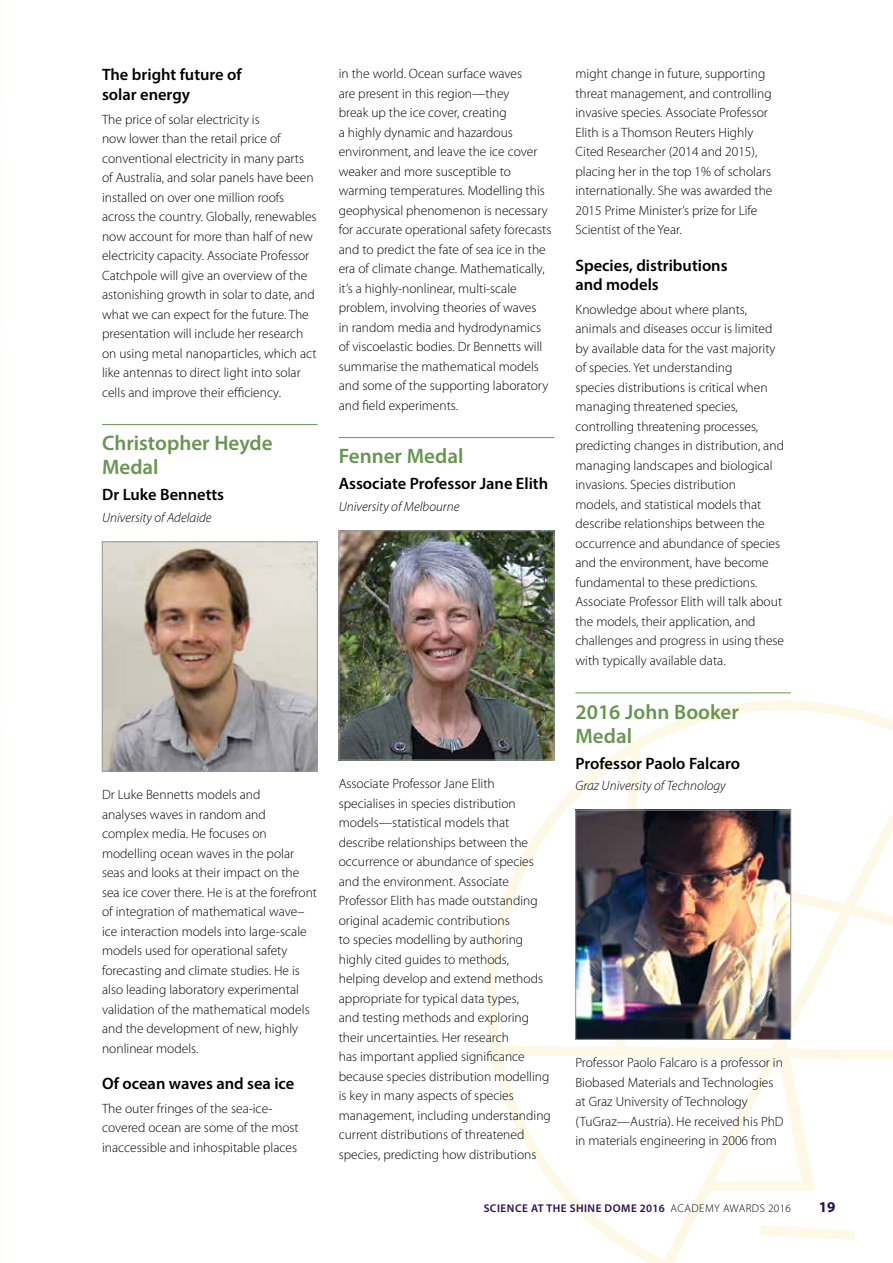
<style>
.page{position:relative;width:893px;height:1263px;background:#fff}
.page>*{position:absolute;margin:0;border:0;box-sizing:border-box;transform-origin:0 0}
.t1{font:600 21px/24px "Myriad Pro";color:#689550}
.t2{font:600 16.5px/19.5px "Myriad Pro";color:#000}
.t3{font:700 15px "Myriad Pro";color:#2a0d54}
.t4{font:300 13.5px/19.5px "Myriad Pro";color:#000}
.t5{font:italic 300 13.5px "Myriad Pro";color:#000}
.t6{font:600 11.25px "Myriad Pro";letter-spacing:.045em;color:#2a0d54}
.s1{font-weight:300;color:#000}
</style>
<div class="page">
<svg style="left:486px;top:700px;width:407px;height:563px"></svg>
<hr style="left:102px;top:424px;width:215px;height:1px;background:#689550">
<img style="left:104px;top:544px;width:211px;height:225px">
<div style="left:102px;top:542px;width:215px;height:229px;border:1px solid #939598"></div>
<hr style="left:339px;top:437px;width:215px;height:1px;background:#689550">
<img style="left:341px;top:533px;width:211px;height:225px">
<div style="left:339px;top:531px;width:215px;height:229px;border:1px solid #939598"></div>
<hr style="left:575px;top:692px;width:216px;height:1px;background:#689550">
<img style="left:577px;top:812px;width:212px;height:225px">
<div style="left:575px;top:810px;width:216px;height:229px;border:1px solid #939598"></div>
<p class="t2" style="left:102px;top:65px;width:141px">The bright future of solar energy</p>
<p class="t4" style="left:102px;top:109px;width:216px">The price of solar electricity is<br>now lower than the retail price of conventional electricity in many parts of Australia, and solar panels have been installed on over one million roofs across the country. Globally, renewables now account for more than half of new electricity capacity. Associate Professor Catchpole will give an overview of the astonishing growth in solar to date, and what we can expect for the future. The presentation will include her research on using metal nanoparticles, which act like antennas to direct light into solar cells and improve their efficiency.</p>
<h1 class="t1" style="left:102px;top:431px;width:172px">Christopher Heyde<br>Medal</h1>
<p class="t2" style="left:102px;top:485px;width:124px">Dr Luke Bennetts</p>
<p class="t5" style="left:102px;top:509px;width:111px">University of Adelaide</p>
<p class="t4" style="left:102px;top:785px;width:216px">Dr Luke Bennetts models and<br>analyses waves in random and<br>complex media. He focuses on modelling ocean waves in the polar seas and looks at their impact on the sea ice cover there. He is at the forefront of integration of mathematical wave– ice interaction models into large-scale models used for operational safety forecasting and climate studies. He is also leading laboratory experimental validation of the mathematical models and the development of new, highly nonlinear models.</p>
<p class="t2" style="left:102px;top:1073px;width:194px">Of ocean waves and sea ice</p>
<p class="t4" style="left:102px;top:1098px;width:198px">The outer fringes of the sea-ice&shy;covered ocean are some of the most inaccessible and inhospitable places</p>
<p class="t4" style="left:339px;top:64px;width:214px">in the world. Ocean surface waves<br>are present in this region—they<br>break up the ice cover, creating<br>a highly dynamic and hazardous environment, and leave the ice cover weaker and more susceptible to warming temperatures. Modelling this geophysical phenomenon is necessary for accurate operational safety forecasts and to predict the fate of sea ice in the era of climate change. Mathematically, it’s a highly-nonlinear, multi-scale problem, involving theories of waves<br>in random media and hydrodynamics of viscoelastic bodies. Dr Bennetts will summarise the mathematical models and some of the supporting laboratory and field experiments.</p>
<h1 class="t1" style="left:339px;top:444px;width:126px">Fenner Medal</h1>
<p class="t2" style="left:339px;top:474px;width:211px">Associate Professor Jane Elith</p>
<p class="t5" style="left:339px;top:498px;width:122px">University of Melbourne</p>
<p class="t4" style="left:339px;top:774px;width:214px">Associate Professor Jane Elith specialises in species distribution models—statistical models that describe relationships between the occurrence or abundance of species and the environment. Associate Professor Elith has made outstanding original academic contributions<br>to species modelling by authoring highly cited guides to methods, helping develop and extend methods appropriate for typical data types,<br>and testing methods and exploring their uncertainties. Her research<br>has important applied significance because species distribution modelling is key in many aspects of species management, including understanding current distributions of threatened species, predicting how distributions</p>
<p class="t4" style="left:575px;top:64px;width:198px">might change in future, supporting threat management, and controlling invasive species. Associate Professor Elith is a Thomson Reuters Highly Cited Researcher (2014 and 2015), placing her in the top 1% of scholars internationally. She was awarded the 2015 Prime Minister’s prize for Life Scientist of the Year.</p>
<p class="t2" style="left:575px;top:255px;width:154px">Species, distributions and models</p>
<p class="t4" style="left:575px;top:300px;width:210px">Knowledge about where plants, animals and diseases occur is limited by available data for the vast majority of species. Yet understanding<br>species distributions is critical when managing threatened species, controlling threatening processes, predicting changes in distribution, and managing landscapes and biological invasions. Species distribution<br>models, and statistical models that describe relationships between the occurrence and abundance of species and the environment, have become fundamental to these predictions.<br>Associate Professor Elith will talk about the models, their application, and challenges and progress in using these with typically available data.</p>
<h1 class="t1" style="left:575px;top:699px;width:165px">2016 John Booker<br>Medal</h1>
<p class="t2" style="left:575px;top:753px;width:166px">Professor Paolo Falcaro</p>
<p class="t5" style="left:575px;top:778px;width:152px">Graz University of Technology</p>
<p class="t4" style="left:575px;top:1053px;width:210px">Professor Paolo Falcaro is a professor in Biobased Materials and Technologies at Graz University of Technology (TuGraz—Austria). He received his PhD in materials engineering in 2006 from</p>
<p class="t6" style="left:484px;top:1201px;width:309px">SCIENCE AT THE SHINE DOME 2016 <span class="s1">ACADEMY AWARDS 2016</span></p>
<p class="t3" style="left:819px;top:1197px;width:18px">19</p>
</div>
